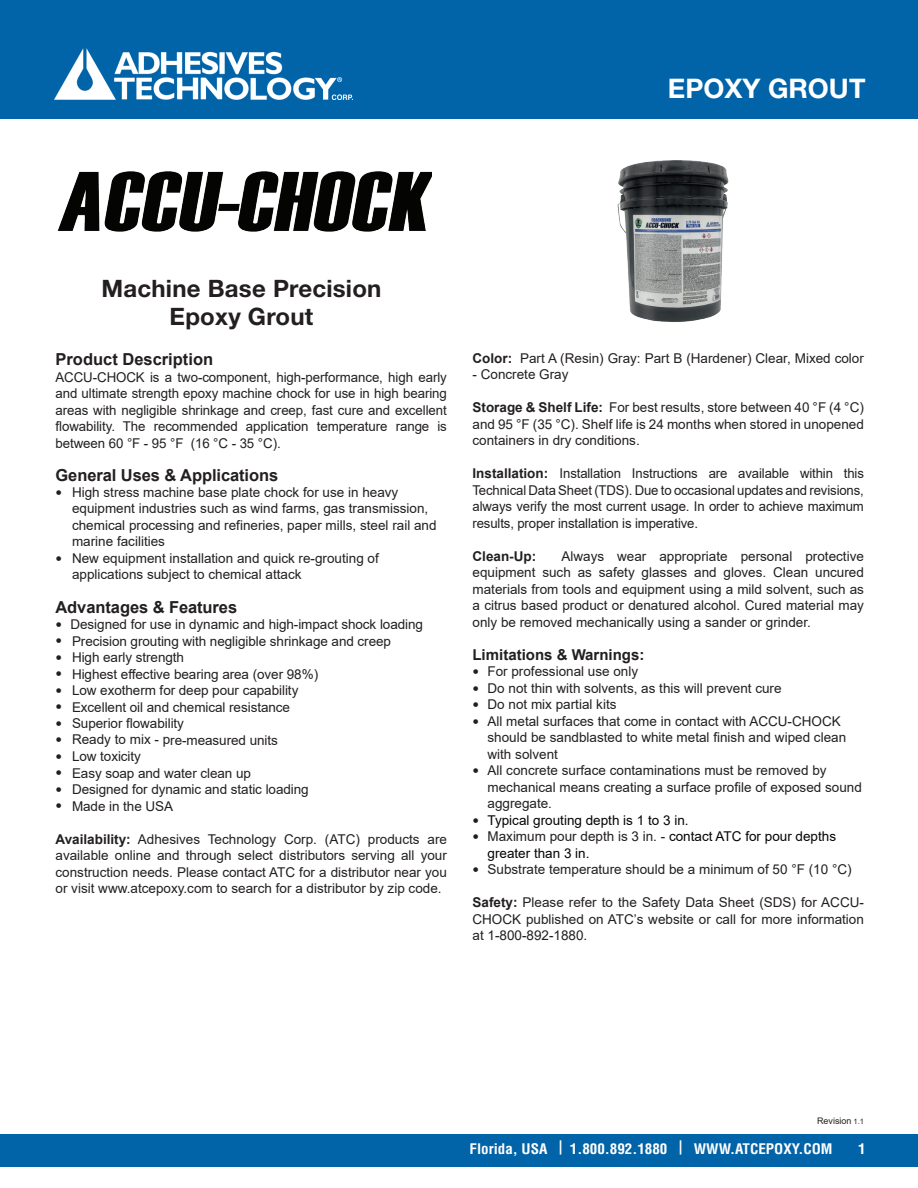
<style>
.page{position:relative;width:918px;height:1188px;background:#fff}
.page>*{position:absolute;margin:0;border:0;box-sizing:border-box;transform-origin:0 0}
.t1{font:700 27px "Helvetica Neue LT Pro";color:#fff}
.t2{font:700 24px/28.5px "Helvetica Neue LT Pro";letter-spacing:.01em;color:#231f20;text-align:center}
.t3{font:700 16.5px "Arial";letter-spacing:-.005em;color:#231f20}
.t4{font:700 15px "Arial";color:#231f20}
.t5{font:700 condensed 14.25px "Helvetica LT Std";color:#fff;scale:1.05 1}
.t6{font:13.5px/16.5px "Arial";color:#231f20;text-align:justify}
.t7{font:13.5px/16.5px "Arial";color:#040503}
.t8{font:700 13.5px "Arial";color:#231f20}
.t9{font:9px "Arial";color:#231f20}
.s1{font-weight:700}
.s2{color:#231f20}
.s3{font-size:7.5px}
</style>
<div class="page">
<div style="left:0;top:1134px;width:918px;height:32px;background:#0163a8"></div>
<div style="left:0;top:0;width:918px;height:119px;background:#0163a8"></div>
<img style="left:55px;top:49px;width:297px;height:51px">
<img style="left:57px;top:171px;width:375px;height:61px">
<img style="left:617px;top:160px;width:112px;height:162px">
<h1 class="t1" style="left:668px;top:72px;width:199px">EPOXY GROUT</h1>
<h2 class="t2" style="left:101px;top:273px;width:282px">Machine Base Precision<br>Epoxy Grout</h2>
<p class="t3" style="left:56px;top:348px;width:159px">Product Description</p>
<p class="t6" style="left:56px;top:369px;width:393px">ACCU-CHOCK is a two-component, high-performance, high early and ultimate strength epoxy machine chock for use in high bearing areas with negligible shrinkage and creep, fast cure and excellent flowability. The recommended application temperature range is between 60 °F - 95 °F (16 °C - 35 °C).</p>
<p class="t3" style="left:56px;top:463px;width:224px">General Uses &amp; Applications</p>
<p class="t6" style="left:72px;top:484px;width:366px;text-align:left">High stress machine base plate chock for use in heavy equipment industries such as wind farms, gas transmission, chemical processing and refineries, paper mills, steel rail and marine facilities<br>New equipment installation and quick re-grouting of applications subject to chemical attack</p>
<p class="t3" style="left:56px;top:595px;width:183px">Advantages &amp; Features</p>
<p class="t6" style="left:70px;top:616px;width:354px;text-align:left">Designed for use in dynamic and high-impact shock loading Precision grouting with negligible shrinkage and creep<br>High early strength<br>Highest effective bearing area (over 98%)<br>Low exotherm for deep pour capability<br>Excellent oil and chemical resistance<br>Superior flowability<br>Ready to mix - pre-measured units<br>Low toxicity<br>Easy soap and water clean up<br>Designed for dynamic and static loading<br>Made in the USA</p>
<p class="t6" style="left:56px;top:831px;width:393px"><span class="s1">Availability:</span> Adhesives Technology Corp. (ATC) products are available online and through select distributors serving all your construction needs. Please contact ATC for a distributor near you or visit www.atcepoxy.com to search for a distributor by zip code.</p>
<p class="t6" style="left:472px;top:350px;width:393px"><span class="s1">Color:</span> Part A (Resin) Gray: Part B (Hardener) Clear, Mixed color</p>
<p class="t6" style="left:472px;top:366px;width:98px">- Concrete Gray</p>
<p class="t6" style="left:472px;top:399px;width:393px"><span class="s1">Storage &amp; Shelf Life:</span> For best results, store between 40 °F (4 °C) and 95 °F (35 °C). Shelf life is 24 months when stored in unopened containers in dry conditions.</p>
<p class="t6" style="left:472px;top:465px;width:393px"><span class="s1">Installation:</span> Installation Instructions are available within this Technical Data Sheet (TDS). Due to occasional updates and revisions, always verify the most current usage. In order to achieve maximum results, proper installation is imperative.</p>
<p class="t8" style="left:472px;top:547px;width:65px">Clean-Up:</p>
<p class="t6" style="left:472px;top:548px;width:393px;text-indent:89px">Always wear appropriate personal protective equipment such as safety glasses and gloves. Clean uncured materials from tools and equipment using a mild solvent, such as a citrus based product or denatured alcohol. Cured material may only be removed mechanically using a sander or grinder.</p>
<p class="t4" style="left:472px;top:644px;width:173px">Limitations &amp; Warnings:</p>
<p class="t6" style="left:488px;top:663px;width:376px;text-align:left">For professional use only<br>Do not thin with solvents, as this will prevent cure<br>Do not mix partial kits<br>All metal surfaces that come in contact with ACCU-CHOCK should be sandblasted to white metal finish and wiped clean with solvent<br>All concrete surface contaminations must be removed by mechanical means creating a surface profile of exposed sound aggregate.</p>
<p class="t7" style="left:488px;top:812px;width:350px">Typical grouting depth is 1 to 3 in.<br><span class="s2">Maximum pour depth is 3 in. -</span> contact ATC for pour depths greater than 3 in.</p>
<p class="t6" style="left:488px;top:861px;width:366px">Substrate temperature should be a minimum of 50 °F (10 °C)</p>
<p class="t6" style="left:473px;top:894px;width:393px"><span class="s1">Safety:</span> Please refer to the Safety Data Sheet (SDS) for ACCU-CHOCK published on ATC’s website or call for more information at 1-800-892-1880.</p>
<p class="t9" style="left:817px;top:1115px;width:49px">Revision <span class="s3">1.1</span></p>
<p class="t5" style="left:470px;top:1139px;width:347px">Florida, USA | 1.800.892.1880 | WWW.ATCEPOXY.COM</p>
<p class="t5" style="left:858px;top:1139px;width:9px">1</p>
</div>
